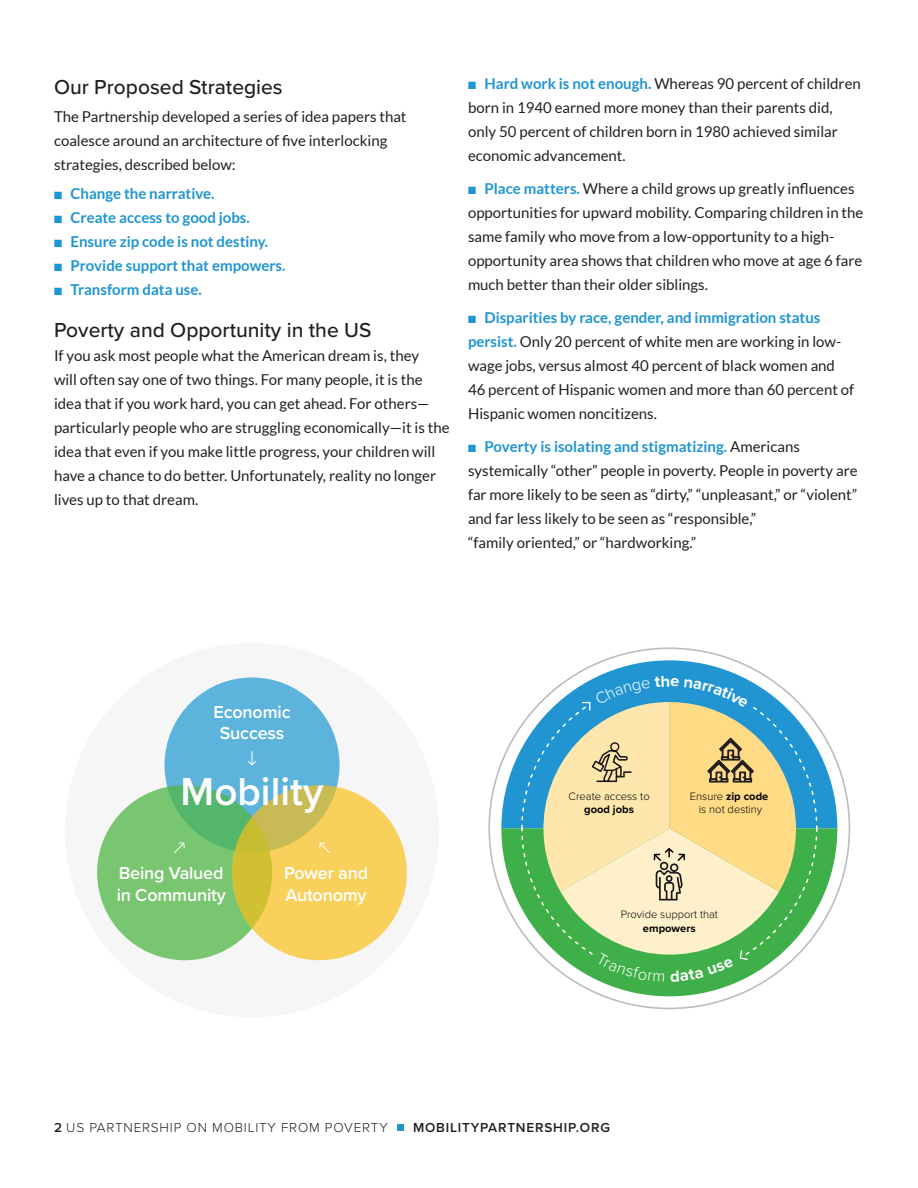
<style>
.page{position:relative;width:918px;height:1188px;background:#fff}
.page>*{position:absolute;margin:0;border:0;box-sizing:border-box;transform-origin:0 0}
.t1{font:600 40.35px "Proxima Nova";color:#fff}
.bold_words{font:500 21px "Proxima Nova";color:#231f20}
.t2{font:600 18px/21.6px "Proxima Nova";letter-spacing:-.01em;color:#fff}
.bold_words-2{font:15px/24px "Lato";color:#231f20}
.t3{font:700 15px "Lato";color:#1f95d1}
.t4{font:300 13.5px "Proxima Nova";letter-spacing:.06em;color:#231f20}
.t5{font:600 13.5px "Proxima Nova";letter-spacing:.06em;color:#231f20}
.t6{font:300 11.1px/13.4px "Proxima Nova";color:#050504;text-align:center}
.s1{color:#1f95d1}
.s2{font-weight:700;color:#1f95d1}
.s3{font-weight:700}
.s4{font-weight:600}
</style>
<div class="page">
<div style="left:397px;top:1125px;width:7px;height:6px;background:#2096d1"></div>
<div style="left:65px;top:643px;width:374px;height:374px;background:#f6f6f6;border-radius:50%"></div>
<div style="left:165px;top:677px;width:175px;height:176px;background:#5cb4dd;border-radius:50%"></div>
<svg style="left:97px;top:785px;width:175px;height:175px;background:#73c370"></svg>
<svg style="left:232px;top:785px;width:175px;height:175px;background:#edcb57"></svg>
<svg style="left:248px;top:752px;width:8px;height:14px"></svg>
<svg style="left:174px;top:842px;width:11px;height:12px"></svg>
<svg style="left:319px;top:842px;width:12px;height:12px"></svg>
<svg style="left:500px;top:660px;width:338px;height:167px"></svg>
<svg style="left:500px;top:827px;width:338px;height:170px"></svg>
<svg style="left:520px;top:679px;width:298px;height:148px"></svg>
<svg style="left:520px;top:827px;width:298px;height:150px"></svg>
<svg style="left:525px;top:668px;width:271px;height:325px;background:#b6cea5"></svg>
<p class="bold_words" style="left:54px;top:71px;width:230px">Our Proposed Strategies</p>
<p class="bold_words-2" style="left:54px;top:105px;width:354px">The Partnership developed a series of idea papers that coalesce around an architecture of five interlocking strategies, described below:</p>
<p class="t3" style="left:54px;top:185px;width:162px">■ Change the narrative.</p>
<p class="t3" style="left:54px;top:209px;width:197px">■ Create access to good jobs.</p>
<p class="t3" style="left:54px;top:233px;width:216px">■ Ensure zip code is not destiny.</p>
<p class="t3" style="left:54px;top:257px;width:233px">■ Provide support that empowers.</p>
<p class="t3" style="left:54px;top:281px;width:149px">■ Transform data use.</p>
<p class="bold_words" style="left:54px;top:314px;width:319px">Poverty and Opportunity in the US</p>
<p class="bold_words-2" style="left:54px;top:343px;width:397px">If you ask most people what the American dream is, they<br>will often say one of two things. For many people, it is the idea that if you work hard, you can get ahead. For others— particularly people who are struggling economically—it is the idea that even if you make little progress, your children will have a chance to do better. Unfortunately, reality no longer lives up to that dream.</p>
<p class="bold_words-2" style="left:468px;top:72px;width:394px"><span class="s1">■</span> <span class="s2">Hard work is not enough.</span> Whereas 90 percent of children born in 1940 earned more money than their parents did, only 50 percent of children born in 1980 achieved similar economic advancement.</p>
<p class="bold_words-2" style="left:468px;top:177px;width:397px"><span class="s1">■</span> <span class="s2">Place matters.</span> Where a child grows up greatly influences opportunities for upward mobility. Comparing children in the same family who move from a low-opportunity to a high&shy;opportunity area shows that children who move at age 6 fare much better than their older siblings.</p>
<p class="bold_words-2" style="left:468px;top:306px;width:388px"><span class="s1">■</span> <span class="s2">Disparities by race, gender, and immigration status persist.</span> Only 20 percent of white men are working in low&shy;wage jobs, versus almost 40 percent of black women and 46 percent of Hispanic women and more than 60 percent of Hispanic women noncitizens.</p>
<p class="bold_words-2" style="left:468px;top:435px;width:391px"><span class="s1">■</span> <span class="s2">Poverty is isolating and stigmatizing.</span> Americans systemically “other” people in poverty. People in poverty are far more likely to be seen as “dirty,” “unpleasant,” or “violent” and far less likely to be seen as “responsible,”<br>“family oriented,” or “hardworking.”</p>
<p class="t2" style="left:214px;top:701px;width:78px;text-align:center">Economic<br>Success</p>
<p class="t1" style="left:181px;top:762px;width:144px">Mobility</p>
<p class="t2" style="left:117px;top:862px;width:111px">Being Valued in Community</p>
<p class="t2" style="left:284px;top:862px;width:86px">Power and<br>Autonomy</p>
<p class="t6" style="left:569px;top:789px;width:83px">Create access to <span class="s3">good jobs</span></p>
<p class="t6" style="left:690px;top:789px;width:80px">Ensure <span class="s3">zip code </span>is not destiny</p>
<p class="t6" style="left:621px;top:907px;width:99px">Provide support that <span class="s3">empowers</span></p>
<p class="t4" style="left:54px;top:1118px;width:335px"><span class="s4">2</span> US PARTNERSHIP ON MOBILITY FROM POVERTY</p>
<p class="t5" style="left:413px;top:1118px;width:198px">MOBILITYPARTNERSHIP.ORG</p>
</div>
